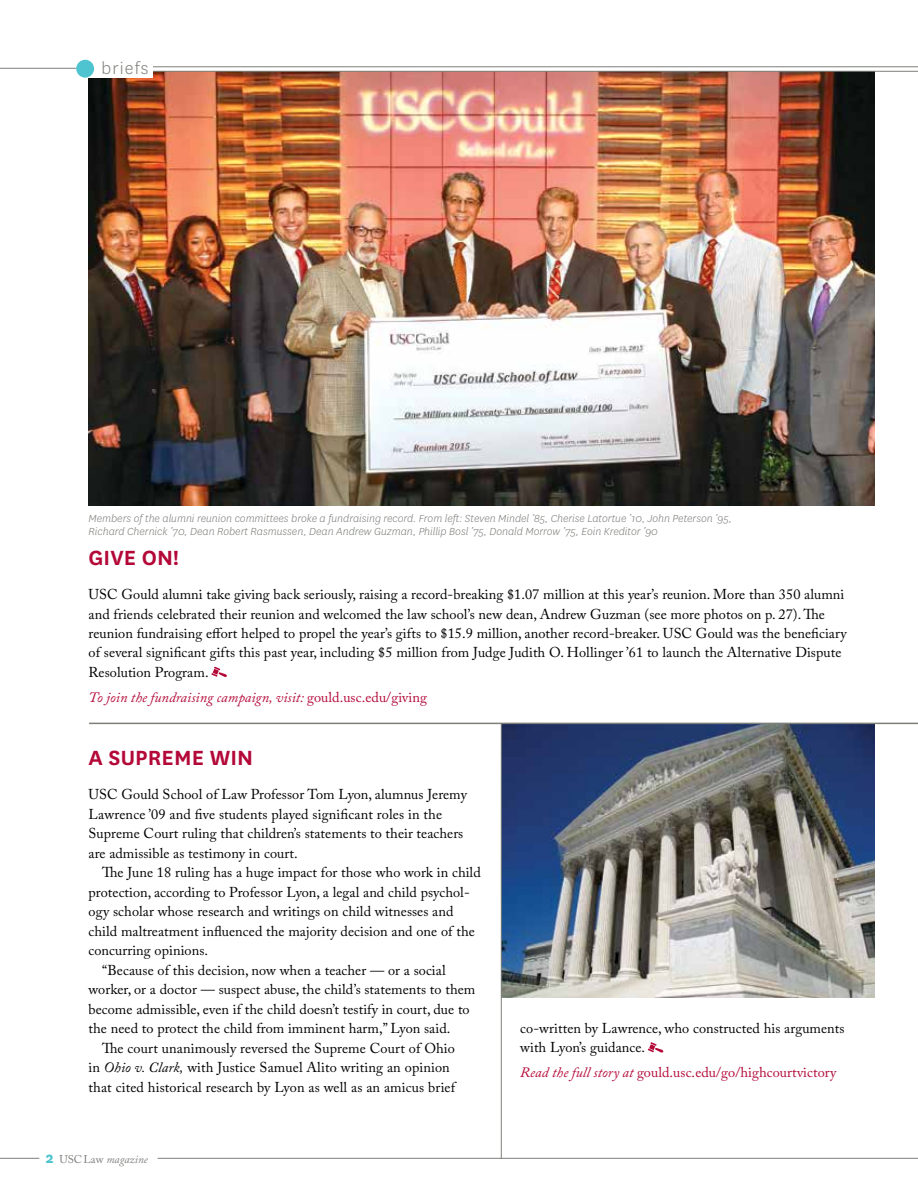
<style>
.page{position:relative;width:918px;height:1188px;background:#fff}
.page>*{position:absolute;margin:0;border:0;box-sizing:border-box;transform-origin:0 0}
.t1{font:600 24px "National";letter-spacing:.005em;color:#b30838}
.t2{font:300 19.05px "National";letter-spacing:.06em;color:#7c807a}
.t3{font:14.25px/19.5px "Adobe Caslon Pro";letter-spacing:.005em;color:#000}
.t4{font:italic 14.25px "Adobe Caslon Pro";letter-spacing:.005em;color:#b30838}
.t5{font:14.25px "Adobe Caslon Pro";letter-spacing:.005em;color:#b30838}
.t6{font:italic 300 12px/13.5px "National";color:#7c807a}
.t7{font:italic 11.25px "Adobe Caslon Pro";color:#7c807a}
.s1{font-style:normal}
.s2{font-style:italic}
.s3{font-family:"National";font-weight:700;font-style:normal;font-size:17.25px;color:#4dc4cf}
</style>
<div class="page">
<img style="left:89px;top:72px;width:786px;height:434px">
<img style="left:502px;top:724px;width:373px;height:273px">
<hr style="left:146px;top:67px;width:772px;height:1px;background:#7c807a">
<hr style="left:146px;top:71px;width:772px;height:1px;background:#7c807a">
<hr style="left:158px;top:1158px;width:760px;height:1px;background:#7c807a">
<hr style="left:0;top:1158px;width:39px;height:1px;background:#7c807a">
<svg style="left:211px;top:667px;width:16px;height:10px"></svg>
<hr style="left:89px;top:723px;width:829px;height:1px;background:#7c807a">
<svg style="left:648px;top:1042px;width:16px;height:11px"></svg>
<hr style="left:501px;top:724px;width:1px;height:435px;background:#7c807a">
<div style="left:82px;top:60px;width:26px;height:18px;background:#fff"></div>
<hr style="left:0;top:68px;width:76px;height:1px;background:#7c807a">
<div style="left:76px;top:60px;width:18px;height:18px;background:#4dc4cf;border-radius:50%"></div>
<div style="left:102px;top:60px;width:51px;height:18px;background:#fff"></div>
<h2 class="t2" style="left:102px;top:57px;width:48px">briefs</h2>
<p class="t6" style="left:89px;top:511px;width:645px">Members of the alumni reunion committees broke a fundraising record. From left: Steven Mindel ’85, Cherise Latortue ’10, John Peterson ’95,<br>Richard Chernick ’70, Dean Robert Rasmussen, Dean Andrew Guzman, Phillip Bosl ’75, Donald Morrow ’75, Eoin Kreditor ’90</p>
<h1 class="t1" style="left:89px;top:541px;width:92px">GIVE ON!</h1>
<p class="t3" style="left:89px;top:584px;width:760px">USC Gould alumni take giving back seriously, raising a record-breaking $1.07 million at this year’s reunion. More than 350 alumni and friends celebrated their reunion and welcomed the law school’s new dean, Andrew Guzman (see more photos on p. 27). The reunion fundraising effort helped to propel the year’s gifts to $15.9 million, another record-breaker. USC Gould was the beneficiary of several significant gifts this past year, including $5 million from Judge Judith O. Hollinger ’61 to launch the Alternative Dispute Resolution Program.</p>
<p class="t4" style="left:89px;top:689px;width:340px">To join the fundraising campaign, visit: <span class="s1">gould.usc.edu/giving</span></p>
<h1 class="t1" style="left:89px;top:741px;width:166px">A SUPREME WIN</h1>
<p class="t3" style="left:89px;top:784px;width:380px">USC Gould School of Law Professor Tom Lyon, alumnus Jeremy Lawrence ’09 and five students played significant roles in the Supreme Court ruling that children’s statements to their teachers are admissible as testimony in court.</p>
<p class="t3" style="left:102px;top:862px;width:380px">The June 18 ruling has a huge impact for those who work in child</p>
<p class="t3" style="left:89px;top:882px;width:383px">protection, according to Professor Lyon, a legal and child psychol-</p>
<p class="t3" style="left:89px;top:901px;width:366px">ogy scholar whose research and writings on child witnesses and</p>
<p class="t3" style="left:89px;top:921px;width:388px">child maltreatment influenced the majority decision and one of the</p>
<p class="t3" style="left:89px;top:940px;width:121px">concurring opinions.</p>
<p class="t3" style="left:102px;top:960px;width:345px">“Because of this decision, now when a teacher — or a social</p>
<p class="t3" style="left:89px;top:979px;width:388px">worker, or a doctor — suspect abuse, the child’s statements to them</p>
<p class="t3" style="left:89px;top:999px;width:383px">become admissible, even if the child doesn’t testify in court, due to</p>
<p class="t3" style="left:89px;top:1018px;width:363px">the need to protect the child from imminent harm,” Lyon said.</p>
<p class="t3" style="left:102px;top:1038px;width:354px">The court unanimously reversed the Supreme Court of Ohio</p>
<p class="t3" style="left:89px;top:1057px;width:363px">in <span class="s2">Ohio v. Clark,</span> with Justice Samuel Alito writing an opinion</p>
<p class="t3" style="left:89px;top:1077px;width:368px">that cited historical research by Lyon as well as an amicus brief</p>
<p class="t7" style="left:45px;top:1153px;width:104px"><span class="s3">2</span> <span class="s1">USCLaw</span> magazine</p>
<p class="t3" style="left:520px;top:1018px;width:326px">co-written by Lawrence, who constructed his arguments with Lyon’s guidance.</p>
<p class="t5" style="left:520px;top:1064px;width:318px"><span class="s2">Read the full story at</span> gould.usc.edu/go/highcourtvictory</p>
</div>
